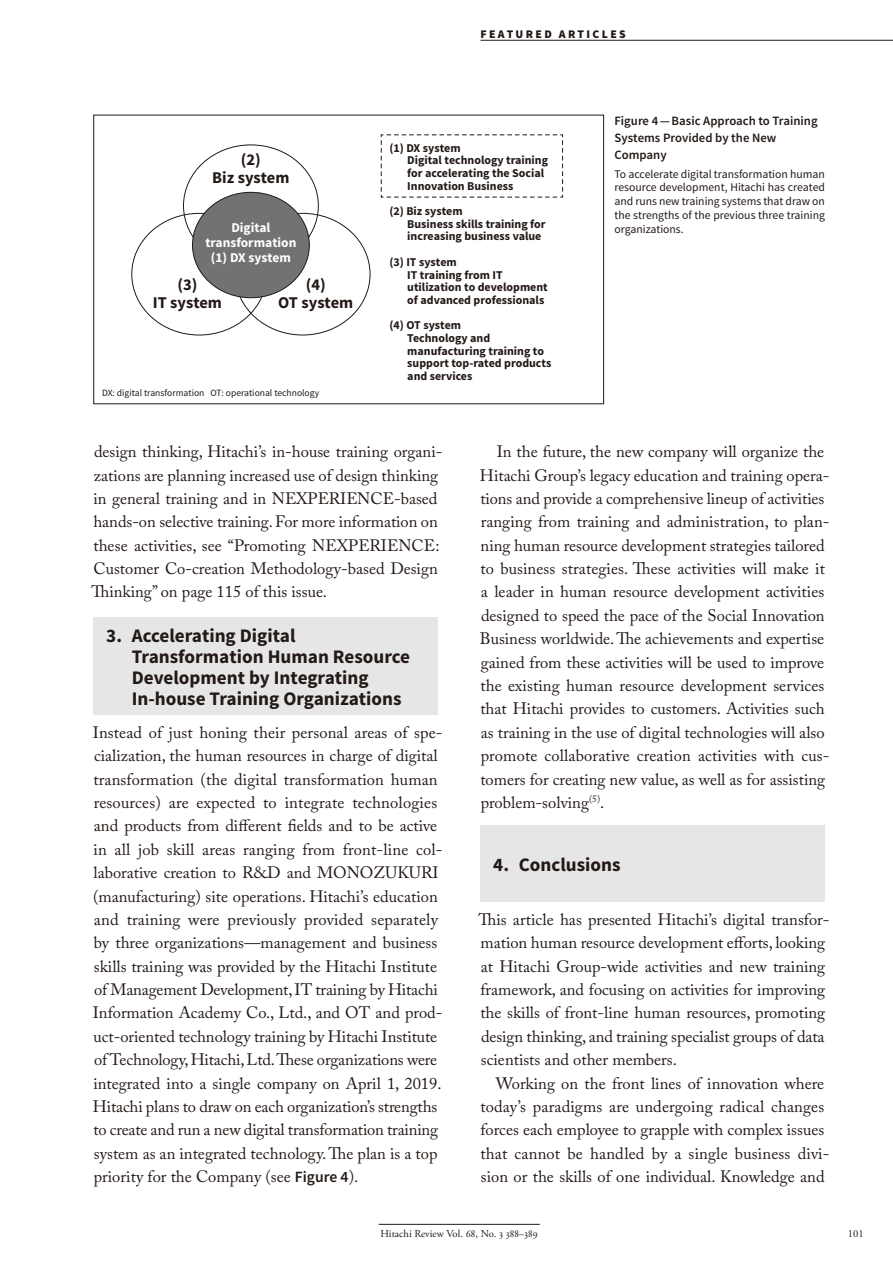
<style>
.page{position:relative;width:893px;height:1263px;background:#fff}
.page>*{position:absolute;margin:0;border:0;box-sizing:border-box;transform-origin:0 0}
.t1{font:700 19.2px/21.3px "Source Sans Pro";color:#231916}
.t2{font:16.5px/23.4px "Adobe Caslon Pro";color:#231916}
.t3{font:700 16.5px/18px "Source Sans Pro";color:#231916;text-align:center}
.t4{font:700 13.5px/15px "Source Sans Pro";color:#fff;text-align:center}
.t5{font:600 12.75px/17px "Source Sans Pro";color:#231916}
.t6{font:700 12px/12.8px "Source Sans Pro";color:#231916}
.t7{font:11.7px/13.8px "Source Sans Pro";color:#231916;text-align:justify}
.t8{font:900 11.7px "Source Sans Pro";letter-spacing:.2em;color:#231916}
.t9{font:10.65px "Adobe Garamond Pro";color:#231916}
.t10{font:9.6px "Source Sans Pro";color:#231916}
.s1{font-family:"Source Sans Pro";font-weight:600;font-size:15.6px}
.s2{color:#fff}
</style>
<div class="page">
<hr style="left:379px;top:1224px;width:161px;height:1px;background:#231916">
<hr style="left:480px;top:40px;width:412px;height:1px;background:#231916">
<div style="left:94px;top:617px;width:344px;height:97px;background:#e6e6e7"></div>
<div style="left:480px;top:825px;width:345px;height:77px;background:#e6e6e7"></div>
<div style="left:192px;top:192px;width:117px;height:106px;background:#727272;border-radius:50%"></div>
<svg style="left:380px;top:134px;width:183px;height:64px"></svg>
<p class="t8" style="left:480px;top:27px;width:147px">FEATURED ARTICLES</p>
<p class="t3" style="left:212px;top:152px;width:79px">(2)<br>Biz system</p>
<p class="t4" style="left:205px;top:221px;width:92px">Digital transformation (1) DX system</p>
<p class="t3" style="left:153px;top:277px;width:71px">(3)<br>IT system</p>
<p class="t3" style="left:278px;top:277px;width:77px">(4)<br>OT system</p>
<p class="t10" style="left:102px;top:389px;width:219px">DX: digital transformation OT: operational technology</p>
<p class="t6" style="left:407px;top:142px;width:142px;text-indent:-18px">(1) DX system<br>Digital technology training for accelerating the Social<br>Innovation Business</p>
<p class="t6" style="left:407px;top:206px;width:140px;text-indent:-18px">(2) Biz system<br>Business skills training for increasing business value</p>
<p class="t6" style="left:407px;top:257px;width:142px;text-indent:-18px">(3) IT system<br>IT training from IT utilization to development of advanced professionals</p>
<p class="t6" style="left:407px;top:320px;width:146px;text-indent:-18px">(4) OT system<br>Technology and manufacturing training to support top-rated products and services</p>
<p class="t5" style="left:614px;top:114px;width:205px">Figure 4 — Basic Approach to Training<br>Systems Provided by the New<br>Company</p>
<p class="t7" style="left:614px;top:168px;width:212px">To accelerate digital transformation human resource development, Hitachi has created and runs new training systems that draw on the strengths of the previous three training organizations.</p>
<p class="t2" style="left:92px;top:442px;width:352px">design thinking, Hitachi’s in-house training organi&shy;zations are planning increased use of design thinking in general training and in NEXPERIENCE-based hands-on selective training. For more information on these activities, see “Promoting NEXPERIENCE:<br>Customer Co-creation Methodology-based Design Thinking” on page 115 of this issue.</p>
<p class="t1" style="left:132px;top:624px;width:280px;text-indent:-26px">3. Accelerating Digital<br>Transformation Human Resource<br>Development by Integrating<br>In-house Training Organizations</p>
<p class="t2" style="left:93px;top:722px;width:351px">Instead of just honing their personal areas of spe&shy;cialization, the human resources in charge of digital transformation (the digital transformation human resources) are expected to integrate technologies and products from different fields and to be active in all job skill areas ranging from front-line col&shy;laborative creation to R&amp;D and MONOZUKURI (manufacturing) site operations. Hitachi’s education and training were previously provided separately by three organizations—management and business skills training was provided by the Hitachi Institute of Management Development, IT training by Hitachi Information Academy Co., Ltd., and OT and prod&shy;uct-oriented technology training by Hitachi Institute of Technology, Hitachi, Ltd. These organizations were integrated into a single company on April 1, 2019.<br>Hitachi plans to draw on each organization’s strengths to create and run a new digital transformation training system as an integrated technology. The plan is a top priority for the Company (see <span class="s1">Figure 4</span>).</p>
<p class="t2" style="left:480px;top:442px;width:351px;text-indent:17px">In the future, the new company will organize the Hitachi Group’s legacy education and training opera&shy;tions and provide a comprehensive lineup of activities ranging from training and administration, to plan&shy;ning human resource development strategies tailored to business strategies. These activities will make it a leader in human resource development activities designed to speed the pace of the Social Innovation Business worldwide. The achievements and expertise gained from these activities will be used to improve the existing human resource development services that Hitachi provides to customers. Activities such as training in the use of digital technologies will also promote collaborative creation activities with cus&shy;tomers for creating new value, as well as for assisting problem-solving<sup>(5)</sup>.</p>
<p class="t1" style="left:493px;top:854px;width:129px">4. Conclusions</p>
<p class="t2" style="left:479px;top:909px;width:352px">This article has presented Hitachi’s digital transfor&shy;mation human resource development efforts, looking at Hitachi Group-wide activities and new training framework, and focusing on activities for improving the skills of front-line human resources, promoting design thinking, and training specialist groups of data scientists and other members.</p>
<p class="t2" style="left:480px;top:1073px;width:351px;text-indent:16px">Working on the front lines of innovation where today’s paradigms are undergoing radical changes forces each employee to grapple with complex issues that cannot be handled by a single business divi&shy;sion or the skills of one individual. Knowledge and</p>
<p class="t9" style="left:381px;top:1228px;width:159px">Hitachi Review Vol. 68, No. 3 388–389</p>
<p class="t9" style="left:848px;top:1228px;width:20px">101<span class="s2">.</span></p>
</div>
